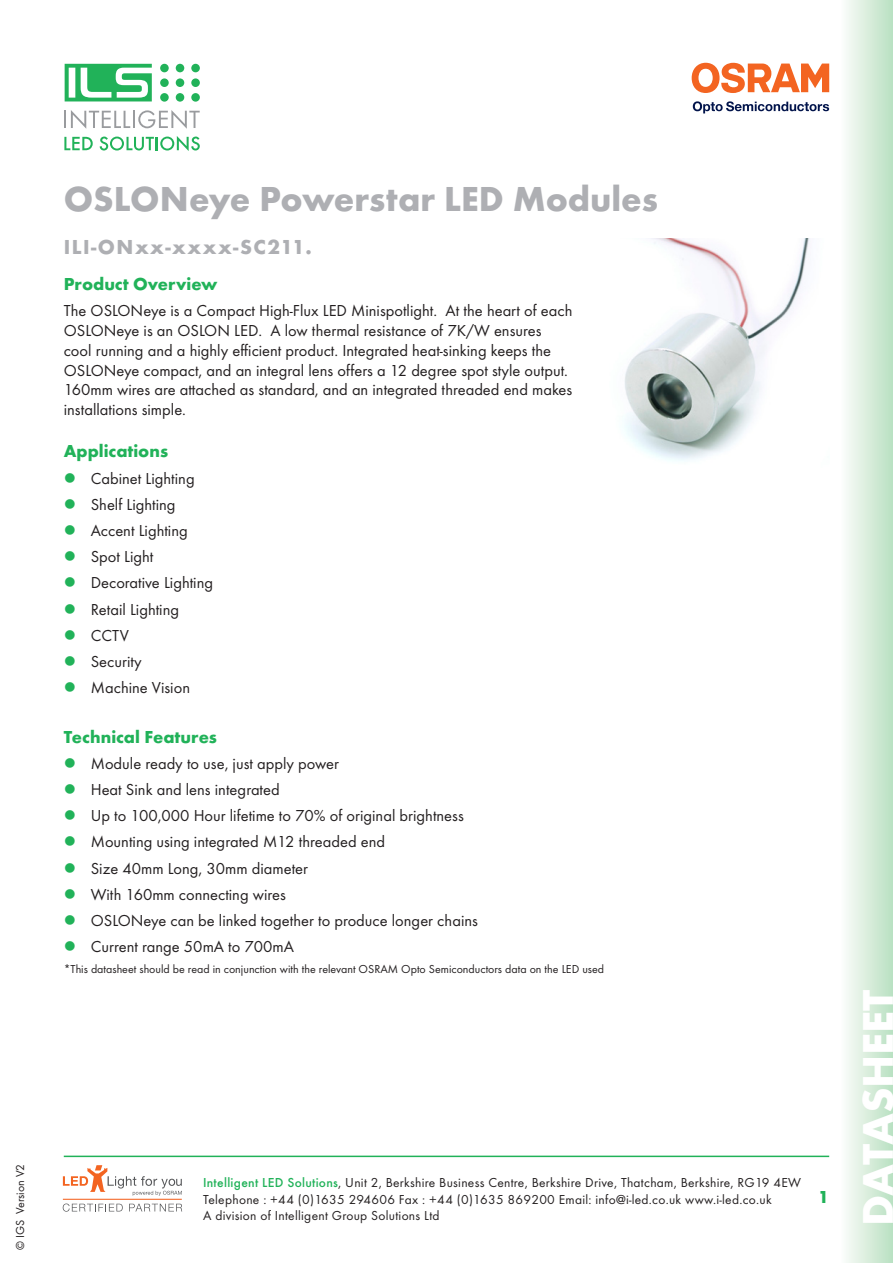
<style>
.page{position:relative;width:893px;height:1263px;background:#fff}
.page>*{position:absolute;margin:0;border:0;box-sizing:border-box;transform-origin:0 0}
.t1{font:700 45px "Futura T";color:#fff}
.t2{font:700 36px "Futura T";color:#aeafb3}
.t3{font:700 21px "Futura T";letter-spacing:.07em;color:#aeafb3}
.Bodytext{font:700 18px "Futura T";color:#21b259}
.Bodytext-2{font:16.5px/19.8px "Futura T";color:#231f20}
.t4{font:13.5px/16.2px "Futura T";letter-spacing:.02em;color:#231f20}
.footnotes{font:12px "Futura T";color:#231f20}
.s1{font-weight:500;color:#21b259}
</style>
<div class="page">
<svg style="left:64px;top:110px;width:136px;height:19px"></svg>
<div style="left:160px;top:64px;width:9px;height:8px;background:#21b259;border-radius:50%"></div>
<div style="left:176px;top:64px;width:8px;height:8px;background:#21b259;border-radius:50%"></div>
<div style="left:191px;top:64px;width:9px;height:8px;background:#21b259;border-radius:50%"></div>
<div style="left:160px;top:78px;width:9px;height:9px;background:#21b259;border-radius:50%"></div>
<div style="left:176px;top:78px;width:8px;height:9px;background:#21b259;border-radius:50%"></div>
<div style="left:191px;top:78px;width:9px;height:9px;background:#21b259;border-radius:50%"></div>
<div style="left:160px;top:93px;width:9px;height:9px;background:#21b259;border-radius:50%"></div>
<div style="left:176px;top:93px;width:8px;height:9px;background:#21b259;border-radius:50%"></div>
<div style="left:191px;top:93px;width:9px;height:9px;background:#21b259;border-radius:50%"></div>
<svg style="left:65px;top:64px;width:87px;height:37px"></svg>
<svg style="left:64px;top:137px;width:29px;height:13px"></svg>
<svg style="left:100px;top:136px;width:100px;height:15px"></svg>
<hr style="left:64px;top:1155px;width:765px;height:2px;background:#21b259">
<svg style="left:63px;top:1165px;width:119px;height:31px"></svg>
<svg style="left:63px;top:1203px;width:60px;height:8px"></svg>
<svg style="left:129px;top:1204px;width:53px;height:7px"></svg>
<hr style="left:63px;top:1199px;width:119px;height:1px;background:#f36421">
<div style="left:840px;top:0;width:53px;height:1263px;background:linear-gradient(to right,#fdfdfc,#b9e0c1)"></div>
<svg style="left:693px;top:101px;width:136px;height:12px"></svg>
<svg style="left:692px;top:63px;width:137px;height:30px"></svg>
<img style="left:624px;top:239px;width:186px;height:222px">
<p class="footnotes" style="left:13px;top:1250px;width:88px;rotate:-90deg">© IGS Version V2</p>
<p class="t2" style="left:64px;top:178px;width:596px">OSLONeye Powerstar LED Modules</p>
<p class="t3" style="left:64px;top:235px;width:250px">ILI-ONxx-xxxx-SC211.</p>
<p class="Bodytext" style="left:64px;top:273px;width:155px">Product Overview</p>
<p class="Bodytext-2" style="left:64px;top:301px;width:510px">The OSLONeye is a Compact High-Flux LED Minispotlight. At the heart of each OSLONeye is an OSLON LED. A low thermal resistance of 7K/W ensures cool running and a highly efficient product. Integrated heat-sinking keeps the OSLONeye compact, and an integral lens offers a 12 degree spot style output.<br>160mm wires are attached as standard, and an integrated threaded end makes installations simple.</p>
<p class="Bodytext" style="left:64px;top:441px;width:106px">Applications</p>
<p class="Bodytext-2" style="left:91px;top:468px;width:105px">Cabinet Lighting</p>
<p class="Bodytext-2" style="left:91px;top:494px;width:86px">Shelf Lighting</p>
<p class="Bodytext-2" style="left:91px;top:520px;width:98px">Accent Lighting</p>
<p class="Bodytext-2" style="left:91px;top:547px;width:64px">Spot Light</p>
<p class="Bodytext-2" style="left:91px;top:573px;width:124px">Decorative Lighting</p>
<p class="Bodytext-2" style="left:91px;top:599px;width:90px">Retail Lighting</p>
<p class="Bodytext-2" style="left:91px;top:625px;width:40px">CCTV</p>
<p class="Bodytext-2" style="left:91px;top:651px;width:52px">Security</p>
<p class="Bodytext-2" style="left:91px;top:678px;width:101px">Machine Vision</p>
<p class="Bodytext" style="left:64px;top:726px;width:155px">Technical Features</p>
<p class="Bodytext-2" style="left:91px;top:753px;width:250px">Module ready to use, just apply power</p>
<p class="Bodytext-2" style="left:91px;top:779px;width:191px">Heat Sink and lens integrated</p>
<p class="Bodytext-2" style="left:91px;top:806px;width:374px">Up to 100,000 Hour lifetime to 70% of original brightness</p>
<p class="Bodytext-2" style="left:91px;top:832px;width:296px">Mounting using integrated M12 threaded end</p>
<p class="Bodytext-2" style="left:91px;top:858px;width:219px">Size 40mm Long, 30mm diameter</p>
<p class="Bodytext-2" style="left:91px;top:884px;width:197px">With 160mm connecting wires</p>
<p class="Bodytext-2" style="left:91px;top:910px;width:389px">OSLONeye can be linked together to produce longer chains</p>
<p class="Bodytext-2" style="left:91px;top:937px;width:205px">Current range 50mA to 700mA</p>
<p class="footnotes" style="left:64px;top:962px;width:542px">*This datasheet should be read in conjunction with the relevant OSRAM Opto Semiconductors data on the LED used</p>
<p class="t4" style="left:203px;top:1175px;width:599px"><span class="s1">Intelligent LED Solutions</span>, Unit 2, Berkshire Business Centre, Berkshire Drive, Thatcham, Berkshire, RG19 4EW<br>Telephone : +44 (0)1635 294606 Fax : +44 (0)1635 869200 Email: info@i-led.co.uk www.i-led.co.uk<br>A division of Intelligent Group Solutions Ltd</p>
<p class="Bodytext" style="left:818px;top:1186px;width:12px">1</p>
<h1 class="t1" style="left:851px;top:1226px;width:238px;rotate:-90deg">DATASHEET</h1>
</div>
